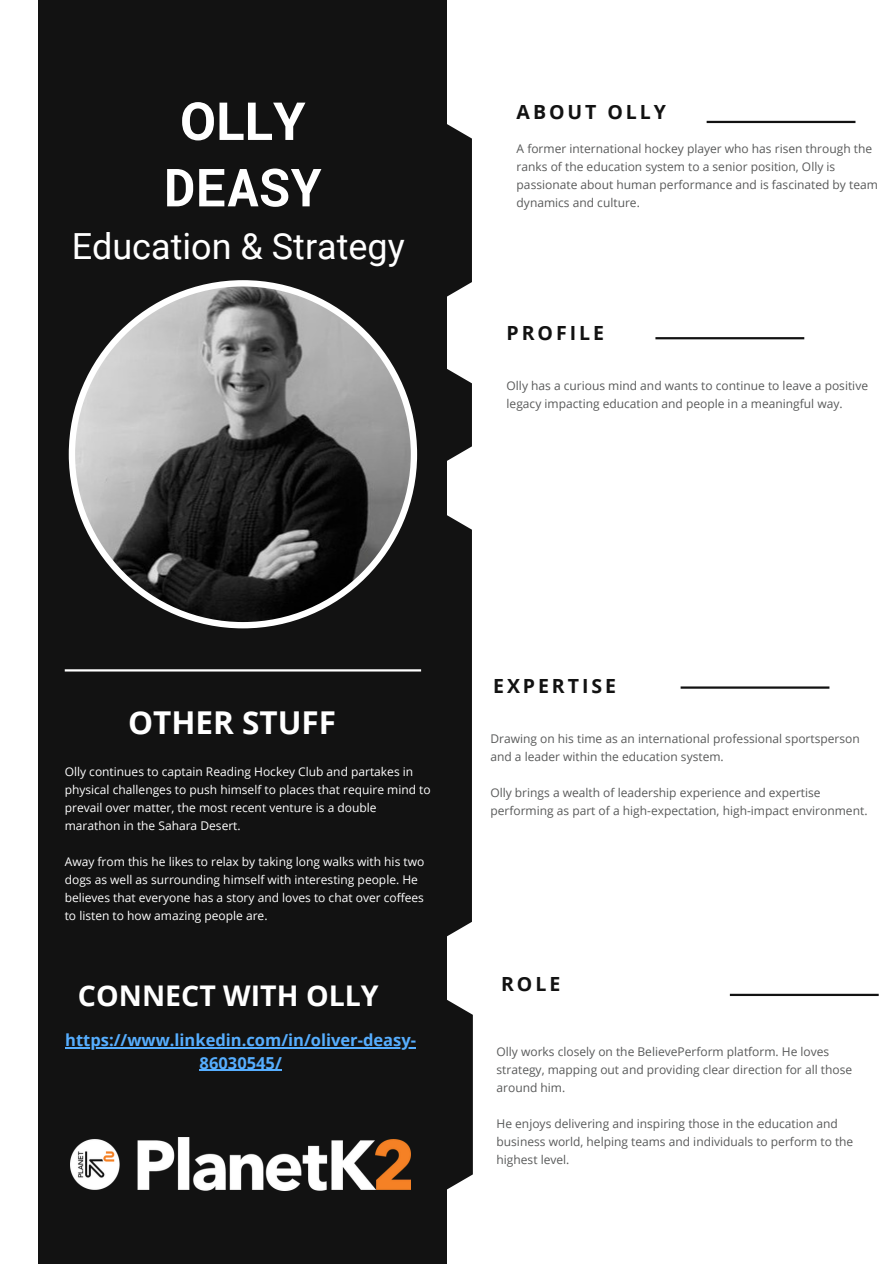
<style>
.page{position:relative;width:894px;height:1264px;background:#fff}
.page>*{position:absolute;margin:0;border:0;box-sizing:border-box;transform-origin:0 0}
.t1{font:700 52.5px "Roboto Mono";color:#fff}
.t2{font:700 52.5px "Roboto";color:#fff}
.t3{font:36px "Roboto";color:#fff}
.t4{font:700 31.5px "Open Sans";color:#fff}
.t5{font:700 28.5px "Open Sans";color:#fff}
.t6{font:700 19.5px "Open Sans";letter-spacing:.15em;color:#121212}
.t7{font:700 16.5px/22.5px "Open Sans";color:#56aeff;text-align:center}
.t8{font:12px/18px "Open Sans";color:#595a5a}
.t9{font:12px/18px "Open Sans";color:#fff}
</style>
<div class="page">
<svg style="left:446px;top:99px;width:26px;height:222px"></svg>
<svg style="left:446px;top:344px;width:26px;height:142px"></svg>
<svg style="left:446px;top:975px;width:26px;height:238px"></svg>
<svg style="left:446px;top:490px;width:26px;height:471px;background:#313131"></svg>
<div style="left:39px;top:0;width:407px;height:1263px;background:#121212"></div>
<svg style="left:69px;top:280px;width:348px;height:348px"></svg>
<hr style="left:65px;top:669px;width:356px;height:2px;background:#fff">
<hr style="left:706px;top:121px;width:149px;height:2px;background:#121212">
<hr style="left:655px;top:337px;width:149px;height:2px;background:#121212">
<hr style="left:680px;top:686px;width:149px;height:2px;background:#121212">
<hr style="left:729px;top:993px;width:149px;height:3px;background:#121212">
<img style="left:71px;top:1137px;width:339px;height:52px">
<hr style="left:65px;top:1047px;width:351px;height:1px;background:#56aeff">
<hr style="left:199px;top:1069px;width:83px;height:1px;background:#56aeff">
<p class="t2" style="left:180px;top:91px;width:127px">OLLY</p>
<p class="t1" style="left:164px;top:151px;width:159px">DEASY</p>
<p class="t3" style="left:72px;top:226px;width:334px">Education &amp; Strategy</p>
<p class="t6" style="left:516px;top:99px;width:151px">ABOUT OLLY</p>
<p class="t8" style="left:516px;top:139px;width:362px">A former international hockey player who has risen through the ranks of the education system to a senior position, Olly is passionate about human performance and is fascinated by team dynamics and culture.</p>
<p class="t6" style="left:506px;top:319px;width:99px">PROFILE</p>
<p class="t8" style="left:506px;top:376px;width:363px">Olly has a curious mind and wants to continue to leave a positive legacy impacting education and people in a meaningful way.</p>
<p class="t4" style="left:128px;top:700px;width:209px">OTHER STUFF</p>
<p class="t9" style="left:65px;top:762px;width:367px">Olly continues to captain Reading Hockey Club and partakes in physical challenges to push himself to places that require mind to prevail over matter, the most recent venture is a double marathon in the Sahara Desert.</p>
<p class="t9" style="left:65px;top:852px;width:361px">Away from this he likes to relax by taking long walks with his two dogs as well as surrounding himself with interesting people. He believes that everyone has a story and loves to chat over coffees to listen to how amazing people are.</p>
<p class="t5" style="left:78px;top:975px;width:302px">CONNECT WITH OLLY</p>
<p class="t7" style="left:65px;top:1028px;width:352px">https://www.linkedin.com/in/oliver-deasy-<br>86030545/</p>
<p class="t6" style="left:493px;top:672px;width:124px">EXPERTISE</p>
<p class="t8" style="left:490px;top:729px;width:371px">Drawing on his time as an international professional sportsperson and a leader within the education system.</p>
<p class="t8" style="left:490px;top:783px;width:378px">Olly brings a wealth of leadership experience and expertise performing as part of a high-expectation, high-impact environment.</p>
<p class="t6" style="left:501px;top:970px;width:61px">ROLE</p>
<p class="t8" style="left:496px;top:1042px;width:357px">Olly works closely on the BelievePerform platform. He loves strategy, mapping out and providing clear direction for all those around him.</p>
<p class="t8" style="left:496px;top:1114px;width:358px">He enjoys delivering and inspiring those in the education and business world, helping teams and individuals to perform to the highest level.</p>
</div>
